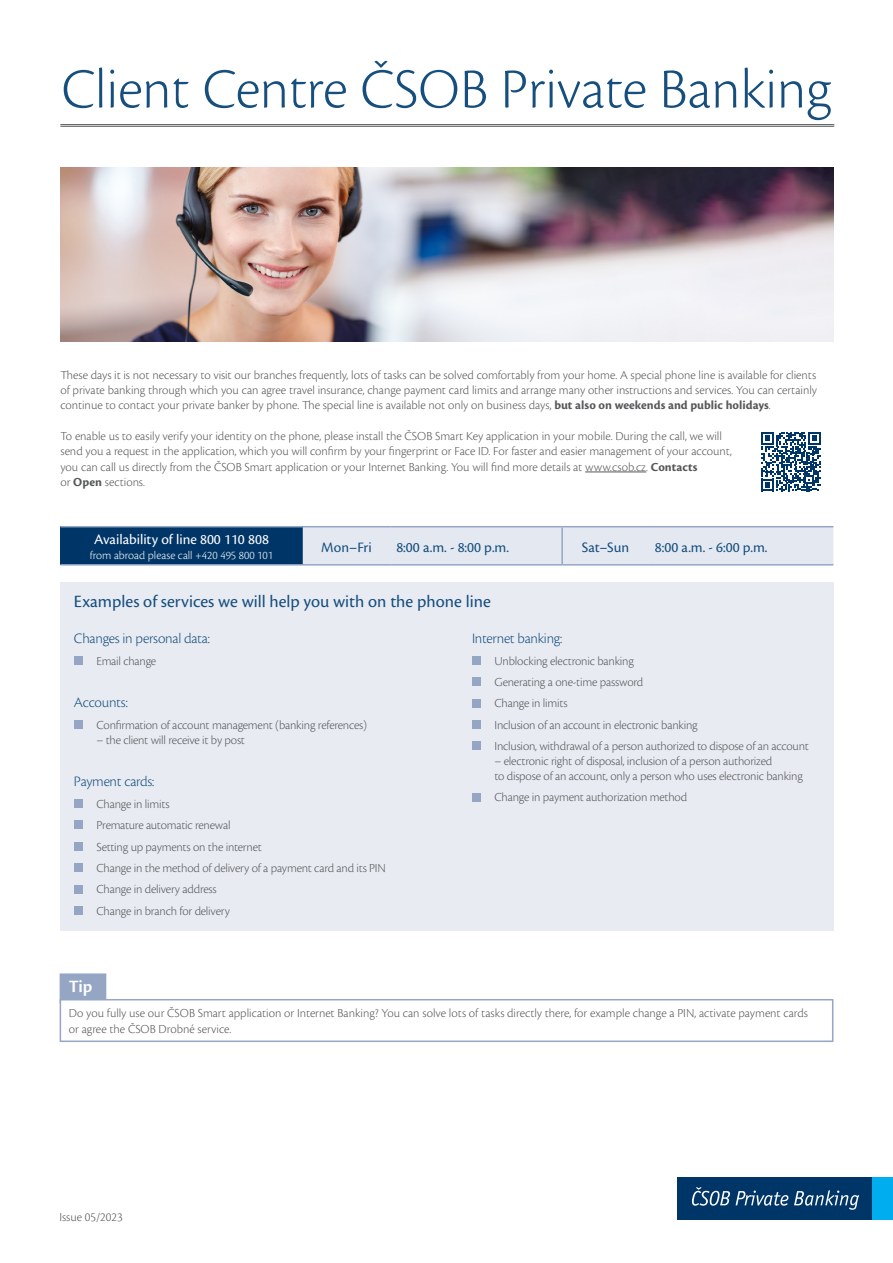
<style>
.page{position:relative;width:893px;height:1263px;background:#fff}
.page>*{position:absolute;margin:0;border:0;box-sizing:border-box;transform-origin:0 0}
.t1{font:300 58.5px "Cronos Pro";letter-spacing:-.005em;color:#164f7e}
.t2{font:18px "Cronos Pro";color:#164f7e}
.t3{font:600 18px "Cronos Pro";color:#fff}
.t4{font:300 15px "Cronos Pro";letter-spacing:-.02em;color:#164f7e}
.t5{font:15px "Cronos Pro";color:#164f7e}
.t6{font:15px "Cronos Pro";color:#fff}
.t7{font:300 12.75px/21.5px "Cronos Pro";letter-spacing:-.01em;color:#57585a}
.t8{font:300 12px "Cronos Pro";color:#fff}
.s1{font-weight:700}
</style>
<div class="page">
<div style="left:677px;top:1177px;width:195px;height:42px;background:#003667"></div>
<svg style="left:692px;top:1187px;width:38px;height:18px"></svg>
<svg style="left:736px;top:1190px;width:52px;height:15px"></svg>
<svg style="left:794px;top:1190px;width:65px;height:20px"></svg>
<div style="left:872px;top:1177px;width:21px;height:42px;background:#00aeef"></div>
<img style="left:60px;top:168px;width:773px;height:173px">
<div style="left:60px;top:973px;width:46px;height:30px;background:#94a6c4;border:2px solid #94a6c4"></div>
<div style="left:60px;top:999px;width:773px;height:43px;background:#fff;border:2px solid #94a6c4"></div>
<div style="left:60px;top:582px;width:773px;height:348px;background:#e8ebf2"></div>
<div style="left:74px;top:656px;width:9px;height:8px;background:#94a6c4"></div>
<div style="left:74px;top:720px;width:9px;height:9px;background:#94a6c4"></div>
<div style="left:74px;top:799px;width:9px;height:9px;background:#94a6c4"></div>
<div style="left:74px;top:821px;width:9px;height:8px;background:#94a6c4"></div>
<div style="left:74px;top:842px;width:9px;height:9px;background:#94a6c4"></div>
<div style="left:74px;top:863px;width:9px;height:9px;background:#94a6c4"></div>
<div style="left:74px;top:885px;width:9px;height:8px;background:#94a6c4"></div>
<div style="left:74px;top:906px;width:9px;height:9px;background:#94a6c4"></div>
<div style="left:472px;top:656px;width:9px;height:8px;background:#94a6c4"></div>
<div style="left:472px;top:677px;width:9px;height:9px;background:#94a6c4"></div>
<div style="left:472px;top:699px;width:9px;height:8px;background:#94a6c4"></div>
<div style="left:472px;top:720px;width:9px;height:9px;background:#94a6c4"></div>
<div style="left:472px;top:741px;width:9px;height:9px;background:#94a6c4"></div>
<div style="left:472px;top:793px;width:9px;height:8px;background:#94a6c4"></div>
<hr style="left:585px;top:472px;width:61px;height:1px;background:#57585a">
<div style="left:60px;top:527px;width:243px;height:38px;background:#003667"></div>
<div style="left:303px;top:527px;width:530px;height:37px;background:#e4e9f1"></div>
<hr style="left:60px;top:526px;width:243px;height:1px;background:#94a6c4">
<hr style="left:303px;top:526px;width:87px;height:1px;background:#94a6c4">
<hr style="left:390px;top:526px;width:172px;height:1px;background:#94a6c4">
<hr style="left:562px;top:526px;width:87px;height:1px;background:#94a6c4">
<hr style="left:649px;top:526px;width:184px;height:1px;background:#94a6c4">
<hr style="left:60px;top:564px;width:243px;height:2px;background:#94a6c4">
<hr style="left:303px;top:564px;width:87px;height:2px;background:#94a6c4">
<hr style="left:390px;top:564px;width:172px;height:2px;background:#94a6c4">
<hr style="left:562px;top:564px;width:87px;height:2px;background:#94a6c4">
<hr style="left:649px;top:564px;width:184px;height:2px;background:#94a6c4">
<hr style="left:561px;top:527px;width:2px;height:37px;background:#94a7c5">
<hr style="left:60px;top:126px;width:774px;height:1px;background:#57585a">
<hr style="left:60px;top:124px;width:774px;height:1px;background:#57585a">
<svg style="left:761px;top:432px;width:60px;height:59px"></svg>
<h1 class="t1" style="left:61px;top:55px;width:772px">Client Centre ČSOB Private Banking</h1>
<p class="t7" style="left:60px;top:367px;width:758px;line-height:15.3px;text-align:justify">These days it is not necessary to visit our branches frequently, lots of tasks can be solved comfortably from your home. A special phone line is available for clients of private banking through which you can agree travel insurance, change payment card limits and arrange many other instructions and services. You can certainly continue to contact your private banker by phone. The special line is available not only on business days, <span class="s1">but also on weekends and public holidays</span>.</p>
<p class="t7" style="left:60px;top:428px;width:673px;line-height:15.3px">To enable us to easily verify your identity on the phone, please install the ČSOB Smart Key application in your mobile. During the call, we will send you a request in the application, which you will confirm by your fingerprint or Face ID. For faster and easier management of your account, you can call us directly from the ČSOB Smart application or your Internet Banking. You will find more details at www.csob.cz. <span class="s1">Contacts<br></span>or <span class="s1">Open</span> sections.</p>
<p class="t6" style="left:94px;top:531px;width:176px">Availability of line 800 110 808</p>
<p class="t8" style="left:90px;top:548px;width:185px">from abroad please call +420 495 800 101</p>
<p class="t5" style="left:321px;top:538px;width:52px">Mon–Fri</p>
<p class="t5" style="left:396px;top:538px;width:114px">8:00 a.m. - 8:00 p.m.</p>
<p class="t5" style="left:582px;top:538px;width:49px">Sat–Sun</p>
<p class="t5" style="left:655px;top:538px;width:114px">8:00 a.m. - 6:00 p.m.</p>
<h2 class="t2" style="left:74px;top:591px;width:418px">Examples of services we will help you with on the phone line</h2>
<p class="t4" style="left:74px;top:630px;width:138px">Changes in personal data:</p>
<p class="t7" style="left:96px;top:650px;width:61px">Email change</p>
<p class="t4" style="left:74px;top:694px;width:55px">Accounts:</p>
<p class="t7" style="left:96px;top:714px;width:272px">Confirmation of account management (banking references)</p>
<p class="t7" style="left:96px;top:729px;width:150px">– the client will receive it by post</p>
<p class="t4" style="left:74px;top:773px;width:82px">Payment cards:</p>
<p class="t7" style="left:96px;top:793px;width:291px">Change in limits<br>Premature automatic renewal<br>Setting up payments on the internet<br>Change in the method of delivery of a payment card and its PIN<br>Change in delivery address<br>Change in branch for delivery</p>
<p class="t4" style="left:472px;top:630px;width:92px">Internet banking:</p>
<p class="t7" style="left:494px;top:650px;width:316px">Unblocking electronic banking<br>Generating a one-time password<br>Change in limits<br>Inclusion of an account in electronic banking<br>Inclusion, withdrawal of a person authorized to dispose of an account</p>
<p class="t7" style="left:494px;top:753px;width:310px;line-height:15px">– electronic right of disposal, inclusion of a person authorized<br>to dispose of an account, only a person who uses electronic banking</p>
<p class="t7" style="left:494px;top:787px;width:194px">Change in payment authorization method</p>
<h2 class="t3" style="left:69px;top:975px;width:25px">Tip</h2>
<p class="t7" style="left:69px;top:1006px;width:740px;line-height:15.3px">Do you fully use our ČSOB Smart application or Internet Banking? You can solve lots of tasks directly there, for example change a PIN, activate payment cards or agree the ČSOB Drobné service.</p>
<p class="t7" style="left:60px;top:1206px;width:65px">Issue 05/2023</p>
</div>
